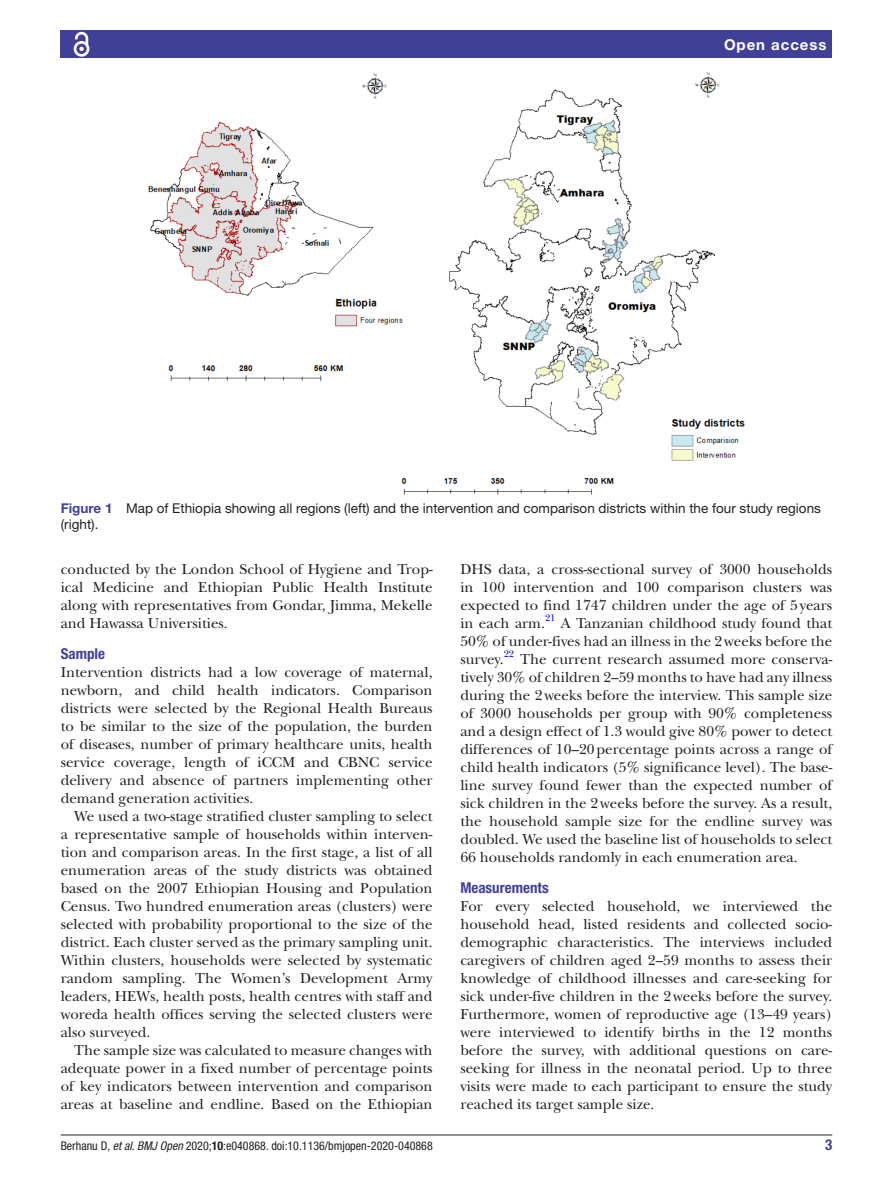
<style>
.page{position:relative;width:893px;height:1191px;background:#fff}
.page>*{position:absolute;margin:0;border:0;box-sizing:border-box;transform-origin:0 0}
.t1{font:15px/18px "New Baskerville";color:#231f20;text-align:justify}
.t2{font:700 condensed 15px "Helvetica Neue LT Std";color:#414099}
.t3{font:700 15px "Helvetica Neue LT Std";letter-spacing:.065em;color:#fff}
.t4{font:13.5px/16.2px "Helvetica Neue LT Std";color:#231f20}
.t5{font:condensed 12px "Helvetica Neue LT Std";color:#231f20}
.t6{font:9.9px "New Baskerville";color:#00f}
.s1{font-weight:700;color:#414099}
.s2{font-style:italic}
.s3{font-weight:700}
</style>
<div class="page">
<hr style="left:61px;top:1134px;width:771px;height:1px;background:#231f20">
<div style="left:61px;top:31px;width:771px;height:27px;background:#414099"></div>
<svg style="left:73px;top:31px;width:17px;height:26px"></svg>
<img style="left:149px;top:73px;width:595px;height:422px">
<p class="t3" style="left:724px;top:35px;width:104px">Open access</p>
<p class="t4" style="left:61px;top:499px;width:762px"><span class="s1">Figure 1</span> Map of Ethiopia showing all regions (left) and the intervention and comparison districts within the four study regions (right).</p>
<p class="t1" style="left:61px;top:560px;width:373px">conducted by the London School of Hygiene and Trop&shy;ical Medicine and Ethiopian Public Health Institute along with representatives from Gondar, Jimma, Mekelle and Hawassa Universities.</p>
<p class="t2" style="left:61px;top:645px;width:46px">Sample</p>
<p class="t1" style="left:61px;top:663px;width:373px">Intervention districts had a low coverage of maternal, newborn, and child health indicators. Comparison districts were selected by the Regional Health Bureaus to be similar to the size of the population, the burden of diseases, number of primary healthcare units, health service coverage, length of iCCM and CBNC service delivery and absence of partners implementing other demand generation activities.</p>
<p class="t1" style="left:61px;top:807px;width:373px;text-indent:14px">We used a two-stage stratified cluster sampling to select a representative sample of households within interven&shy;tion and comparison areas. In the first stage, a list of all enumeration areas of the study districts was obtained based on the 2007 Ethiopian Housing and Population Census. Two hundred enumeration areas (clusters) were selected with probability proportional to the size of the district. Each cluster served as the primary sampling unit.<br>Within clusters, households were selected by systematic random sampling. The Women’s Development Army leaders, HEWs, health posts, health centres with staff and woreda health offices serving the selected clusters were also surveyed.</p>
<p class="t1" style="left:61px;top:1041px;width:373px;text-indent:14px">The sample size was calculated to measure changes with adequate power in a fixed number of percentage points of key indicators between intervention and comparison areas at baseline and endline. Based on the Ethiopian</p>
<p class="t1" style="left:460px;top:560px;width:373px">DHS data, a cross-sectional survey of 3000 households in 100 intervention and 100 comparison clusters was expected to find 1747 children under the age of 5years in each arm.</p>
<p class="t6" style="left:545px;top:612px;width:12px">21</p>
<p class="t1" style="left:460px;top:614px;width:373px;text-indent:100px">A Tanzanian childhood study found that 50% of under-fives had an illness in the 2weeks before the survey.</p>
<p class="t6" style="left:504px;top:648px;width:12px">22</p>
<p class="t1" style="left:460px;top:650px;width:373px;text-indent:60px">The current research assumed more conserva&shy;tively 30% of children 2–59 months to have had any illness during the 2weeks before the interview. This sample size of 3000 households per group with 90% completeness and a design effect of 1.3 would give 80% power to detect differences of 10–20percentage points across a range of child health indicators (5% significance level). The base&shy;line survey found fewer than the expected number of sick children in the 2weeks before the survey. As a result, the household sample size for the endline survey was doubled. We used the baseline list of households to select 66 households randomly in each enumeration area.</p>
<p class="t2" style="left:460px;top:879px;width:90px">Measurements</p>
<p class="t1" style="left:460px;top:897px;width:373px">For every selected household, we interviewed the household head, listed residents and collected socio&shy;demographic characteristics. The interviews included caregivers of children aged 2–59 months to assess their knowledge of childhood illnesses and care-seeking for sick under-five children in the 2weeks before the survey.<br>Furthermore, women of reproductive age (13–49 years) were interviewed to identify births in the 12 months before the survey, with additional questions on care&shy;seeking for illness in the neonatal period. Up to three visits were made to each participant to ensure the study reached its target sample size.</p>
<p class="t5" style="left:61px;top:1138px;width:374px">Berhanu D, <span class="s2">et al</span>. <span class="s2">BMJ Open</span> 2020;<span class="s3">10</span>:e040868. doi:10.1136/bmjopen-2020-040868</p>
<p class="t2" style="left:825px;top:1135px;width:9px">3</p>
</div>
